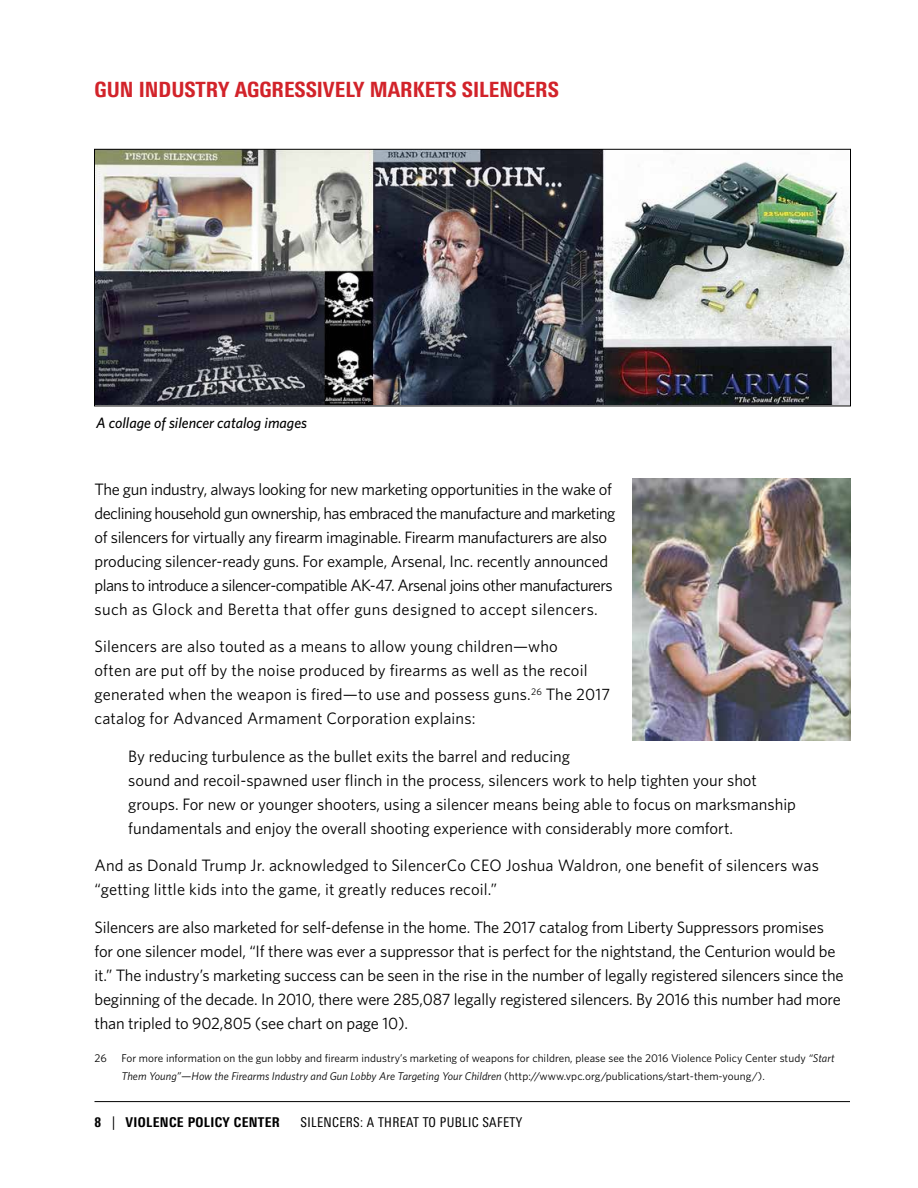
<style>
.page{position:relative;width:918px;height:1188px;background:#fff}
.page>*{position:absolute;margin:0;border:0;box-sizing:border-box;transform-origin:0 0}
.t1{font:800 condensed 21px "Linotype Univers";color:#d2232a}
.t2{font:16.5px/24px "Whitney";letter-spacing:-.01em;color:#000}
.t3{font:16.5px/24px "Whitney";letter-spacing:.01em;color:#000}
.t4{font:italic 500 15px "Whitney";color:#000}
.t5{font:condensed 13.5px "Linotype Univers";letter-spacing:.025em;color:#000}
.t6{font:800 condensed 13.5px "Linotype Univers";letter-spacing:.025em;color:#000}
.t7{font:11.25px/18px "Whitney";letter-spacing:.005em;color:#000}
.s1{font-style:italic}
.s2{font-weight:400}
</style>
<div class="page">
<hr style="left:94px;top:1101px;width:824px;height:1px;background:#000">
<div style="left:850px;top:1093px;width:68px;height:15px;background:#fff"></div>
<img style="left:96px;top:151px;width:753px;height:253px">
<div style="left:94px;top:149px;width:757px;height:257px;border:1px solid #000"></div>
<img style="left:633px;top:479px;width:218px;height:262px">
<p class="t1" style="left:94px;top:77px;width:466px">GUN INDUSTRY AGGRESSIVELY MARKETS SILENCERS</p>
<p class="t4" style="left:96px;top:412px;width:212px">A collage of silencer catalog images</p>
<p class="t2" style="left:94px;top:477px;width:523px">The gun industry, always looking for new marketing opportunities in the wake of declining household gun ownership, has embraced the manufacture and marketing of silencers for virtually any firearm imaginable. Firearm manufacturers are also producing silencer-ready guns. For example, Arsenal, Inc. recently announced plans to introduce a silencer-compatible AK-47. Arsenal joins other manufacturers such as Glock and Beretta that offer guns designed to accept silencers.</p>
<p class="t3" style="left:94px;top:634px;width:517px">Silencers are also touted as a means to allow young children—who<br>often are put off by the noise produced by firearms as well as the recoil generated when the weapon is fired—to use and possess guns.<sup>26</sup> The 2017 catalog for Advanced Armament Corporation explains:</p>
<p class="t2" style="left:128px;top:744px;width:669px">By reducing turbulence as the bullet exits the barrel and reducing<br>sound and recoil-spawned user flinch in the process, silencers work to help tighten your shot groups. For new or younger shooters, using a silencer means being able to focus on marksmanship fundamentals and enjoy the overall shooting experience with considerably more comfort.</p>
<p class="t3" style="left:94px;top:853px;width:726px">And as Donald Trump Jr. acknowledged to SilencerCo CEO Joshua Waldron, one benefit of silencers was “getting little kids into the game, it greatly reduces recoil.”</p>
<p class="t2" style="left:94px;top:915px;width:751px">Silencers are also marketed for self-defense in the home. The 2017 catalog from Liberty Suppressors promises for one silencer model, “If there was ever a suppressor that is perfect for the nightstand, the Centurion would be it.” The industry’s marketing success can be seen in the rise in the number of legally registered silencers since the beginning of the decade. In 2010, there were 285,087 legally registered silencers. By 2016 this number had more than tripled to 902,805 (see chart on page 10).</p>
<p class="t7" style="left:94px;top:1049px;width:14px">26</p>
<p class="t7" style="left:122px;top:1049px;width:715px">For more information on the gun lobby and firearm industry’s marketing of weapons for children, please see the 2016 Violence Policy Center study <span class="s1">“Start<br>Them Young”—How the Firearms Industry and Gun Lobby Are Targeting Your Children</span> (http://www.vpc.org/publications/start-them-young/).</p>
<p class="t6" style="left:94px;top:1114px;width:187px">8 <span class="s2">|</span> VIOLENCE POLICY CENTER</p>
<p class="t5" style="left:301px;top:1114px;width:223px">SILENCERS: A THREAT TO PUBLIC SAFETY</p>
</div>
